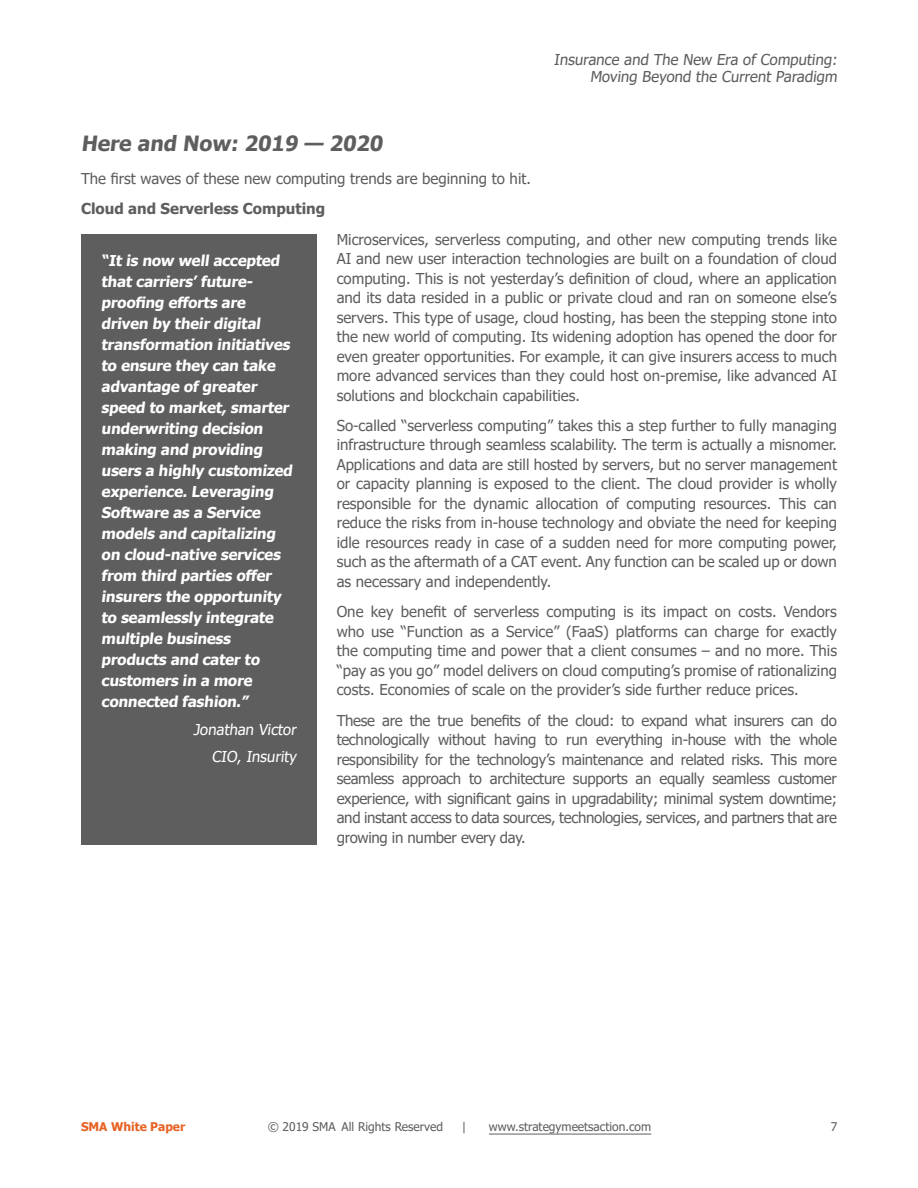
<style>
.page{position:relative;width:918px;height:1188px;background:#fff}
.page>*{position:absolute;margin:0;border:0;box-sizing:border-box;transform-origin:0 0}
.Subheader{font:700 21px "Tahoma";color:#5e5e5e}
.Paragraph{font:15px/19.5px "Tahoma";color:#5e5e5e;text-align:justify}
.t1{font:700 15px/21px "Tahoma";letter-spacing:-.01em;color:#fff}
.Paragraph-2{font:700 15px "Tahoma";color:#5e5e5e}
.Quote_Speaker{font:15px "Tahoma";color:#fff}
.t2{font:12px "Tahoma";color:#5e5e5e}
.t3{font:700 12px "Tahoma";color:#e66325}
</style>
<div class="page">
<hr style="left:489px;top:1134px;width:162px;height:1px;background:#5e5e5e">
<div style="left:81px;top:234px;width:235px;height:611px;background:#5e5e5e"></div>
<p class="Paragraph" style="left:554px;top:53px;width:287px;line-height:16.5px;text-align:right">Insurance and The New Era of Computing:<br>Moving Beyond the Current Paradigm</p>
<p class="Subheader" style="left:81px;top:129px;width:307px">Here and Now: 2019 — 2020</p>
<p class="Paragraph" style="left:81px;top:170px;width:451px">The first waves of these new computing trends are beginning to hit.</p>
<p class="Paragraph-2" style="left:81px;top:198px;width:246px">Cloud and Serverless Computing</p>
<p class="Paragraph" style="left:337px;top:230px;width:502px">Microservices, serverless computing, and other new computing trends like AI and new user interaction technologies are built on a foundation of cloud computing. This is not yesterday’s definition of cloud, where an application and its data resided in a public or private cloud and ran on someone else’s servers. This type of usage, cloud hosting, has been the stepping stone into the new world of computing. Its widening adoption has opened the door for even greater opportunities. For example, it can give insurers access to much more advanced services than they could host on-premise, like advanced AI solutions and blockchain capabilities.</p>
<p class="Paragraph" style="left:337px;top:417px;width:502px">So-called “serverless computing” takes this a step further to fully managing infrastructure through seamless scalability. The term is actually a misnomer.<br>Applications and data are still hosted by servers, but no server management or capacity planning is exposed to the client. The cloud provider is wholly responsible for the dynamic allocation of computing resources. This can reduce the risks from in-house technology and obviate the need for keeping idle resources ready in case of a sudden need for more computing power, such as the aftermath of a CAT event. Any function can be scaled up or down as necessary and independently.</p>
<p class="Paragraph" style="left:337px;top:603px;width:502px">One key benefit of serverless computing is its impact on costs. Vendors who use “Function as a Service” (FaaS) platforms can charge for exactly the computing time and power that a client consumes – and no more. This “pay as you go” model delivers on cloud computing’s promise of rationalizing costs. Economies of scale on the provider’s side further reduce prices.</p>
<p class="Paragraph" style="left:337px;top:711px;width:502px">These are the true benefits of the cloud: to expand what insurers can do technologically without having to run everything in-house with the whole responsibility for the technology’s maintenance and related risks. This more seamless approach to architecture supports an equally seamless customer experience, with significant gains in upgradability; minimal system downtime; and instant access to data sources, technologies, services, and partners that are growing in number every day.</p>
<p class="t1" style="left:101px;top:251px;width:195px">“It is now well accepted that carriers’ future&shy;proofing efforts are driven by their digital transformation initiatives to ensure they can take advantage of greater speed to market, smarter underwriting decision making and providing users a highly customized experience. Leveraging<br>Software as a Service models and capitalizing on cloud-native services from third parties offer insurers the opportunity to seamlessly integrate multiple business products and cater to customers in a more connected fashion.”</p>
<p class="Quote_Speaker" style="left:193px;top:719px;width:107px">Jonathan Victor</p>
<p class="Quote_Speaker" style="left:212px;top:747px;width:89px">CIO, Insurity</p>
<p class="t3" style="left:81px;top:1118px;width:106px">SMA White Paper</p>
<p class="t2" style="left:268px;top:1119px;width:177px">© 2019 SMA All Rights Reserved</p>
<p class="t2" style="left:462px;top:1119px;width:6px">|</p>
<p class="t2" style="left:489px;top:1119px;width:164px">www.strategymeetsaction.com</p>
<p class="t2" style="left:831px;top:1119px;width:8px">7</p>
</div>
